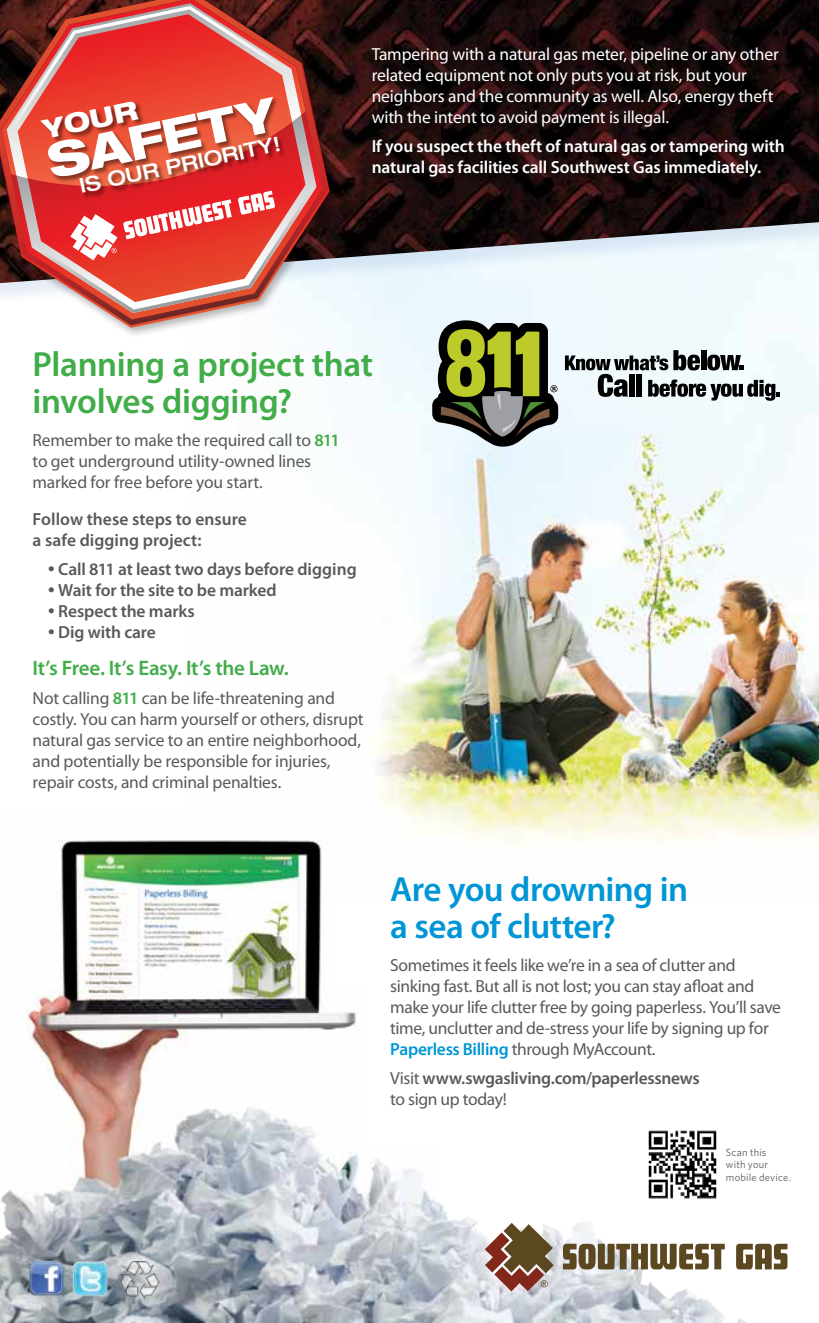
<style>
.page{position:relative;width:819px;height:1323px;background:#fff}
.page>*{position:absolute;margin:0;border:0;box-sizing:border-box;transform-origin:0 0}
.t1{font:800 expanded 47.07px "Helvetica Neue";color:#fff}
.t2{font:600 35px/36.8px "Myriad Pro";letter-spacing:-.01em;color:#41ad49}
.t3{font:600 35px/36.8px "Myriad Pro";letter-spacing:-.02em;color:#0096d6}
.t4{font:800 expanded 26.43px "Helvetica Neue";color:#fff}
.t5{font:600 21px "Myriad Pro";letter-spacing:-.015em;color:#41ad49}
.t6{font:500 expanded 20.47px "Helvetica Neue";color:#fff}
.t7{font:17.5px/21px "Myriad Pro";letter-spacing:-.015em;color:#58595b}
.t8{font:600 17.5px/21px "Myriad Pro";letter-spacing:-.01em;color:#58595b}
.t9{font:17.5px/21px "Myriad Pro";letter-spacing:-.01em;color:#fff}
.t10{font:600 17.5px/21px "Myriad Pro";letter-spacing:-.01em;color:#fff}
.t11{font:10.5px/12.6px "Whitney";letter-spacing:.02em;color:#58595b}
.s1{font-weight:600;color:#41ad49}
.s2{font-weight:600;color:#0096d6}
.s3{font-weight:400}
</style>
<div class="page">
<img style="left:341px;top:344px;width:478px;height:493px">
<div style="left:0;top:0;width:819px;height:344px;background:#f0fafe"></div>
<img style="left:341px;top:0;width:478px;height:273px">
<div style="left:0;top:0;width:341px;height:339px;background:#000;opacity:.3"></div>
<svg style="left:0;top:0;width:328px;height:325px"></svg>
<svg style="left:7px;top:3px;width:310px;height:310px"></svg>
<svg style="left:2px;top:0;width:304px;height:190px;background:#86332e"></svg>
<svg style="left:7px;top:3px;width:294px;height:175px;background:#b6564d"></svg>
<svg style="left:9px;top:6px;width:281px;height:126px;background:#c3443d"></svg>
<img style="left:0;top:810px;width:793px;height:513px">
<img style="left:118px;top:1261px;width:41px;height:39px">
<img style="left:29px;top:1261px;width:36px;height:36px">
<img style="left:72px;top:1261px;width:38px;height:36px">
<img style="left:646px;top:1128px;width:73px;height:73px">
<svg style="left:432px;top:320px;width:126px;height:127px;background:#777d54"></svg>
<svg style="left:565px;top:350px;width:215px;height:51px"></svg>
<svg style="left:563px;top:1244px;width:225px;height:25px"></svg>
<svg style="left:485px;top:1223px;width:69px;height:68px"></svg>
<div style="left:371px;top:48px;width:419px;height:136px;background:#000;opacity:.45"></div>
<svg style="left:33px;top:186px;width:283px;height:127px"></svg>
<div style="left:41px;top:101px;width:104px;height:43px;background:#000;opacity:.45"></div>
<div style="left:48px;top:96px;width:231px;height:87px;background:#000;opacity:.45"></div>
<div style="left:79px;top:136px;width:207px;height:64px;background:#000;opacity:.45"></div>
<h1 class="t1" style="left:42px;top:132px;width:219px;rotate:-12deg">Safety</h1>
<h3 class="t4" style="left:40px;top:113px;width:98px;rotate:-12deg">Your</h3>
<p class="t6" style="left:77px;top:174px;width:207px;rotate:-12deg">Is Our Prio rity!</p>
<p class="t9" style="left:372px;top:44px;width:409px">Tampering with a natural gas meter, pipeline or any other related equipment not only puts you at risk, but your neighbors and the community as well. Also, energy theft with the intent to avoid payment is illegal.</p>
<p class="t10" style="left:372px;top:135px;width:415px">If you suspect the theft of natural gas or tampering with natural gas facilities call Southwest Gas immediately.</p>
<h2 class="t2" style="left:33px;top:345px;width:342px">Planning a project that involves digging?</h2>
<p class="t7" style="left:33px;top:430px;width:309px">Remember to make the required call to <span class="s1">811 </span>to get underground utility-owned lines marked for free before you start.</p>
<p class="t8" style="left:33px;top:508px;width:216px">Follow these steps to ensure a safe digging project:</p>
<p class="t8" style="left:48px;top:558px;width:310px">● Call 811 at least two days before digging</p>
<p class="t8" style="left:48px;top:579px;width:230px">● Wait for the site to be marked</p>
<p class="t8" style="left:48px;top:600px;width:148px">● Respect the marks</p>
<p class="t8" style="left:48px;top:621px;width:109px">● Dig with care</p>
<p class="t5" style="left:33px;top:654px;width:258px">It’s Free. It’s Easy. It’s the Law.</p>
<p class="t7" style="left:33px;top:687px;width:333px">Not calling <span class="s1">811</span> can be life-threatening and costly. You can harm yourself or others, disrupt natural gas service to an entire neighborhood, and potentially be responsible for injuries, repair costs, and criminal penalties.</p>
<h2 class="t3" style="left:390px;top:870px;width:299px">Are you drowning in a sea of clutter?</h2>
<p class="t7" style="left:390px;top:955px;width:392px">Sometimes it feels like we’re in a sea of clutter and sinking fast. But all is not lost; you can stay afloat and make your life clutter free by going paperless. You’ll save time, unclutter and de-stress your life by signing up for <span class="s2">Paperless Billing</span> through MyAccount.</p>
<p class="t8" style="left:390px;top:1067px;width:311px"><span class="s3">Visit</span> www.swgasliving.com/paperlessnews <span class="s3">to sign up today!</span></p>
<p class="t11" style="left:726px;top:1146px;width:67px">Scan this<br>with your mobile device.</p>
</div>
